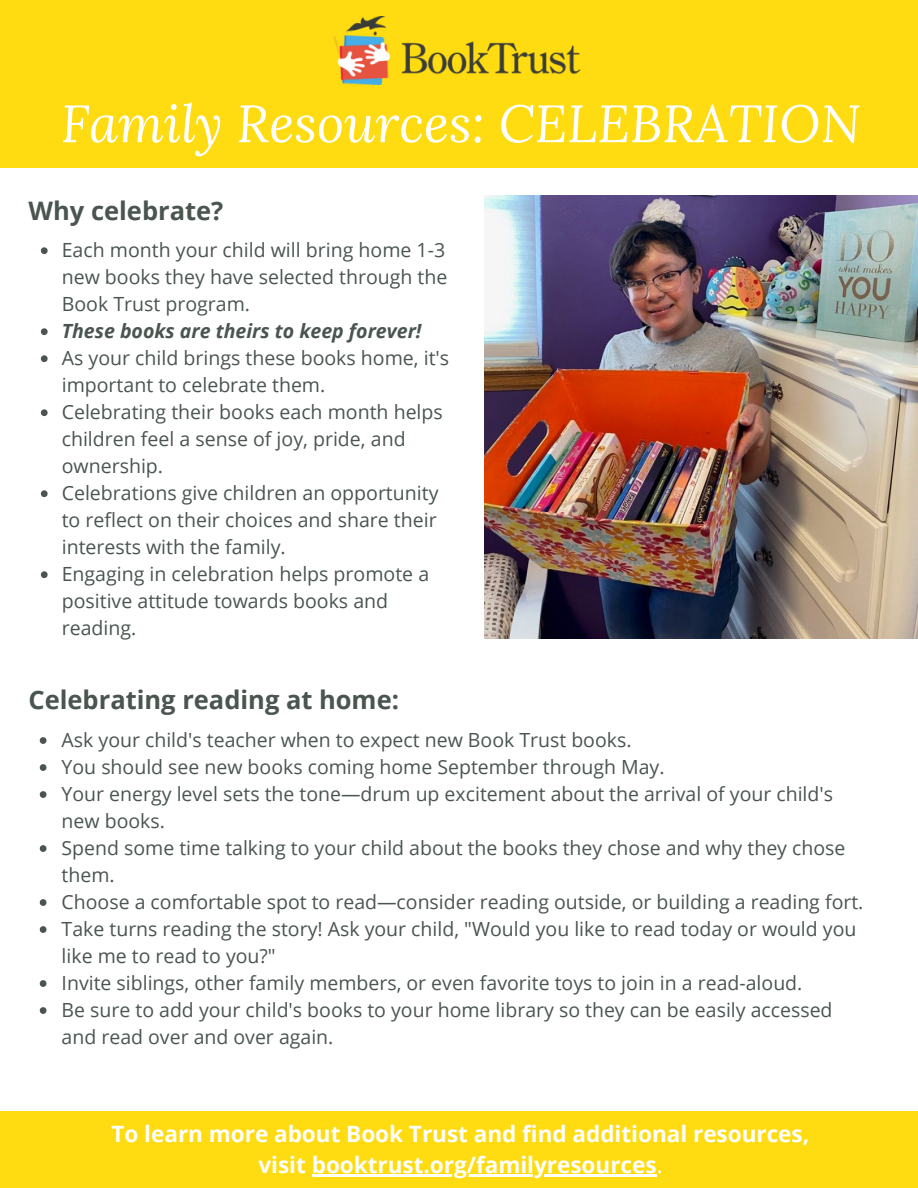
<style>
.page{position:relative;width:918px;height:1188px;background:#fff}
.page>*{position:absolute;margin:0;border:0;box-sizing:border-box;transform-origin:0 0}
.t1{font:italic 52.5px "Lora";color:#fff}
.t2{font:700 25.5px "Open Sans";color:#4a5550}
.t3{font:700 22.5px/31.5px "Open Sans";color:#fff;text-align:center}
.t4{font:19.5px/27px "Open Sans";color:#4a5550}
.t5{font:italic 700 19.5px "Open Sans";color:#4a5550}
.s1{font-weight:400}
</style>
<div class="page">
<div style="left:0;top:0;width:918px;height:167px;background:#ffdb11"></div>
<img style="left:334px;top:16px;width:247px;height:69px">
<div style="left:0;top:1112px;width:918px;height:76px;background:#ffdb11"></div>
<img style="left:485px;top:196px;width:433px;height:443px">
<svg style="left:40px;top:737px;width:6px;height:7px"></svg>
<svg style="left:40px;top:764px;width:6px;height:7px"></svg>
<svg style="left:40px;top:791px;width:6px;height:7px"></svg>
<svg style="left:40px;top:845px;width:6px;height:7px"></svg>
<svg style="left:40px;top:899px;width:6px;height:7px"></svg>
<svg style="left:40px;top:926px;width:6px;height:7px"></svg>
<svg style="left:40px;top:980px;width:6px;height:7px"></svg>
<svg style="left:40px;top:1007px;width:6px;height:7px"></svg>
<hr style="left:312px;top:1175px;width:345px;height:2px;background:#fff">
<svg style="left:41px;top:247px;width:7px;height:7px"></svg>
<svg style="left:41px;top:328px;width:7px;height:7px"></svg>
<svg style="left:41px;top:355px;width:7px;height:7px"></svg>
<svg style="left:41px;top:409px;width:7px;height:7px"></svg>
<svg style="left:41px;top:490px;width:7px;height:7px"></svg>
<svg style="left:41px;top:571px;width:7px;height:7px"></svg>
<p class="t1" style="left:61px;top:88px;width:801px">Family Resources: CELEBRATION</p>
<p class="t2" style="left:28px;top:193px;width:196px">Why celebrate?</p>
<p class="t4" style="left:62px;top:236px;width:387px;text-align:justify">Each month your child will bring home 1-3 new books they have selected through the Book Trust program.</p>
<p class="t5" style="left:62px;top:318px;width:361px">These books are theirs to keep forever!</p>
<p class="t4" style="left:62px;top:344px;width:389px">As your child brings these books home, it's important to celebrate them.</p>
<p class="t4" style="left:62px;top:398px;width:383px">Celebrating their books each month helps children feel a sense of joy, pride, and ownership.</p>
<p class="t4" style="left:62px;top:479px;width:378px;text-align:justify">Celebrations give children an opportunity to reflect on their choices and share their interests with the family.</p>
<p class="t4" style="left:62px;top:560px;width:369px">Engaging in celebration helps promote a positive attitude towards books and reading.</p>
<p class="t2" style="left:28px;top:681px;width:372px">Celebrating reading at home:</p>
<p class="t4" style="left:62px;top:726px;width:571px">Ask your child's teacher when to expect new Book Trust books.</p>
<p class="t4" style="left:62px;top:753px;width:604px">You should see new books coming home September through May.</p>
<p class="t4" style="left:62px;top:780px;width:773px">Your energy level sets the tone—drum up excitement about the arrival of your child's new books.</p>
<p class="t4" style="left:62px;top:834px;width:785px">Spend some time talking to your child about the books they chose and why they chose them.</p>
<p class="t4" style="left:62px;top:888px;width:803px">Choose a comfortable spot to read—consider reading outside, or building a reading fort.</p>
<p class="t4" style="left:62px;top:915px;width:796px">Take turns reading the story! Ask your child, "Would you like to read today or would you like me to read to you?"</p>
<p class="t4" style="left:62px;top:969px;width:742px">Invite siblings, other family members, or even favorite toys to join in a read-aloud.</p>
<p class="t4" style="left:62px;top:996px;width:772px">Be sure to add your child's books to your home library so they can be easily accessed and read over and over again.</p>
<p class="t3" style="left:111px;top:1117px;width:699px">To learn more about Book Trust and find additional resources, visit booktrust.org/familyresources<span class="s1">.</span></p>
</div>
